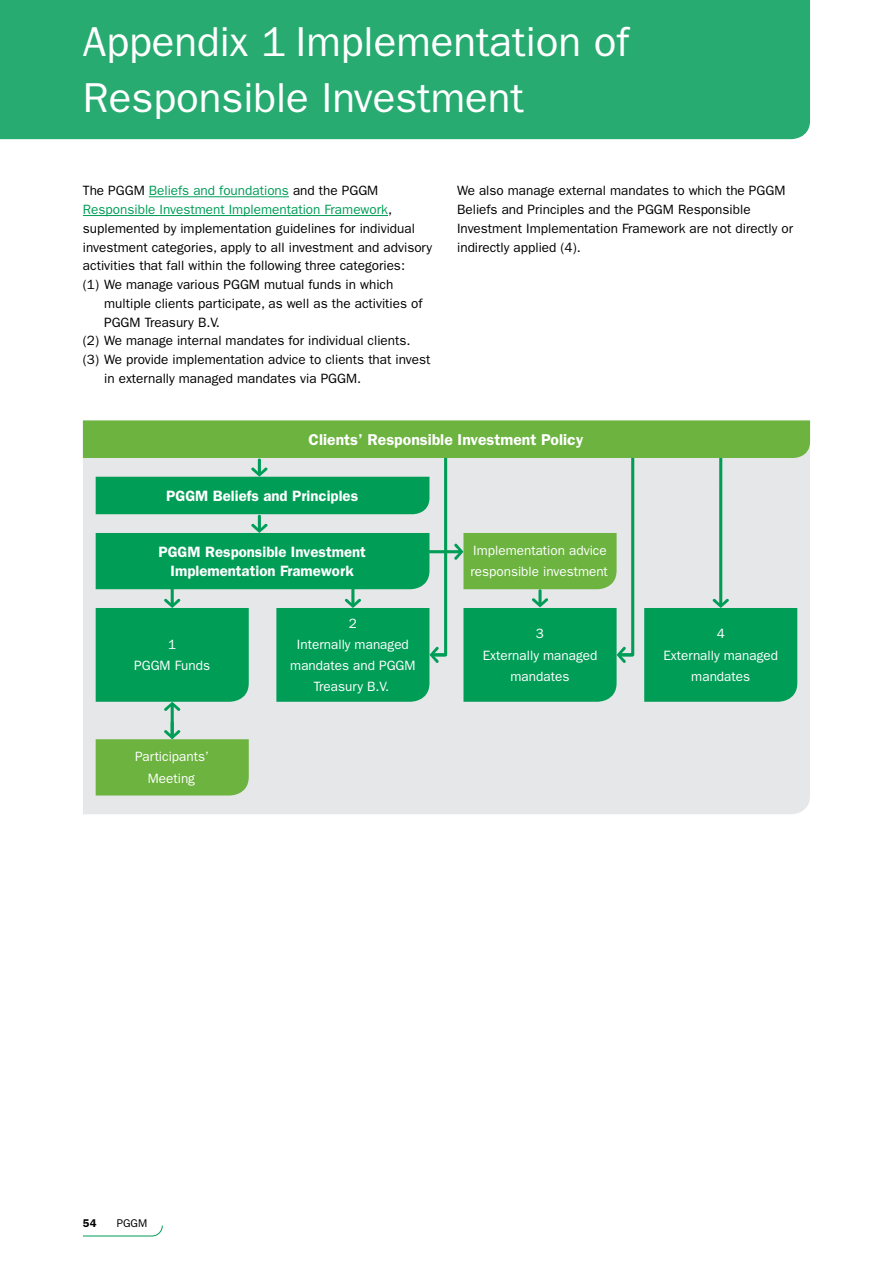
<style>
.page{position:relative;width:893px;height:1263px;background:#fff}
.page>*{position:absolute;margin:0;border:0;box-sizing:border-box;transform-origin:0 0}
.t1{font:42px/56.2px "ITC Franklin Gothic Std";color:#fff}
.t2{font:600 15.75px "ITC Franklin Gothic Std";color:#fff}
.t3{font:600 15px/18.8px "ITC Franklin Gothic Std";color:#fff;text-align:center}
.t4{font:13.5px/18.8px "ITC Franklin Gothic Std";color:#000}
.t5{font:13.5px/21.3px "ITC Franklin Gothic Std";color:#fff;text-align:center}
.t6{font:11.25px "ITC Franklin Gothic Std";color:#000}
.t7{font:600 11.25px "ITC Franklin Gothic Std";color:#000}
.s1{color:#009d57}
</style>
<div class="page">
<svg style="left:83px;top:1225px;width:80px;height:11px"></svg>
<div style="left:0;top:0;width:810px;height:139px;background:#27ab70"></div>
<hr style="left:149px;top:196px;width:140px;height:1px;background:#009d57">
<hr style="left:83px;top:215px;width:305px;height:1px;background:#009d57">
<div style="left:83px;top:795px;width:727px;height:19px;background:#e6e7e8"></div>
<svg style="left:83px;top:420px;width:727px;height:375px;background:#85c59c"></svg>
<h1 class="t1" style="left:83px;top:14px;width:548px">Appendix 1 Implementation of<br>Responsible Investment</h1>
<p class="t4" style="left:83px;top:182px;width:351px">The PGGM <span class="s1">Beliefs and foundations</span> and the PGGM <span class="s1">Responsible Investment Implementation Framework</span>, suplemented by implementation guidelines for individual investment categories, apply to all investment and advisory activities that fall within the following three categories:<br>(1) We manage various PGGM mutual funds in which</p>
<p class="t4" style="left:104px;top:294px;width:320px">multiple clients participate, as well as the activities of</p>
<p class="t4" style="left:104px;top:313px;width:117px">PGGM Treasury B.V.</p>
<p class="t4" style="left:83px;top:332px;width:329px">(2) We manage internal mandates for individual clients.</p>
<p class="t4" style="left:83px;top:350px;width:349px">(3) We provide implementation advice to clients that invest</p>
<p class="t4" style="left:104px;top:369px;width:258px">in externally managed mandates via PGGM.</p>
<p class="t4" style="left:457px;top:182px;width:337px">We also manage external mandates to which the PGGM Beliefs and Principles and the PGGM Responsible Investment Implementation Framework are not directly or indirectly applied (4).</p>
<p class="t2" style="left:309px;top:430px;width:276px">Clients’ Responsible Investment Policy</p>
<p class="t3" style="left:166px;top:486px;width:194px">PGGM Beliefs and Principles</p>
<p class="t3" style="left:158px;top:542px;width:209px">PGGM Responsible Investment<br>Implementation Framework</p>
<p class="t5" style="left:470px;top:540px;width:139px;text-align:left">Implementation advice responsible investment</p>
<p class="t5" style="left:290px;top:612px;width:127px">2<br>Internally managed mandates and PGGM<br>Treasury B.V.</p>
<p class="t5" style="left:483px;top:623px;width:116px">3<br>Externally managed mandates</p>
<p class="t5" style="left:134px;top:634px;width:77px">1<br>PGGM Funds</p>
<p class="t5" style="left:663px;top:623px;width:116px">4<br>Externally managed mandates</p>
<p class="t5" style="left:135px;top:746px;width:76px">Participants’<br>Meeting</p>
<p class="t7" style="left:83px;top:1216px;width:15px">54</p>
<p class="t6" style="left:117px;top:1216px;width:32px">PGGM</p>
</div>
